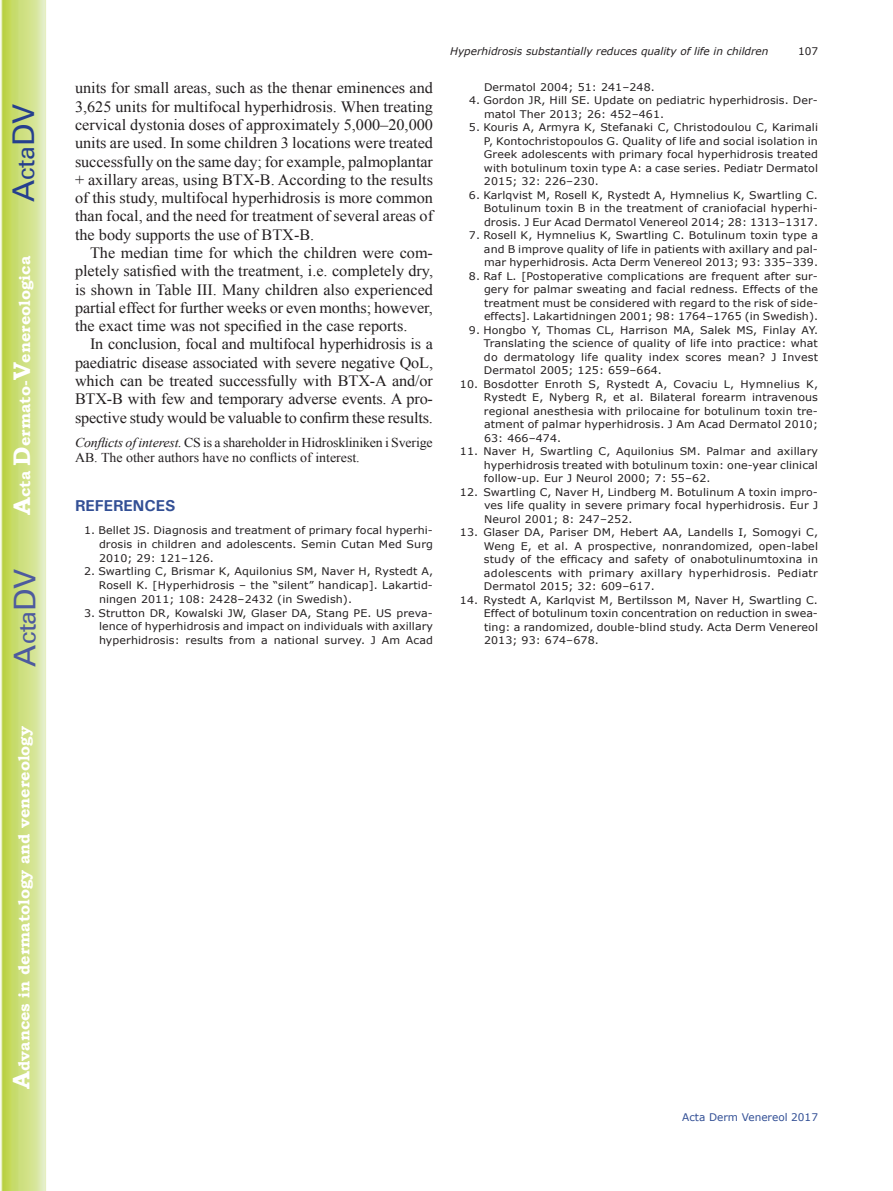
<style>
.page{position:relative;width:893px;height:1191px;background:#fff}
.page>*{position:absolute;margin:0;border:0;box-sizing:border-box;transform-origin:0 0}
.t1{font:30px "Univers";color:#4d5a9e}
.t2{font:30px "Univers";color:#253f8e}
.t3{font:15.75px/18.3px "Times New Roman";color:#231f20;text-align:justify}
.t4{font:700 15.75px "Bookman Old Style";color:#fff}
.t5{font:700 15.75px "Univers";color:#324f95}
.t6{font:13.5px/15.3px "Times New Roman";letter-spacing:-.01em;color:#231f20}
.t7{font:10.5px/13.5px "Verdana";letter-spacing:.01em;color:#231f20;text-align:justify;scale:1.05 1}
.t8{font:italic 10.5px "Verdana";color:#231f20}
.t9{font:10.5px "Verdana";color:#324f95}
.t10{font:10.5px "Verdana";letter-spacing:.01em;color:#231f20}
.s1{font-size:24px}
.s2{font-style:italic}
</style>
<div class="page">
<svg style="left:1px;top:0;width:45px;height:1191px;background:#cfe084"></svg>
<h1 class="t2" style="left:6px;top:202px;width:100px;rotate:-90deg">A<span class="s1">cta</span>DV</h1>
<h2 class="t4" style="left:15px;top:515px;width:260px;rotate:-90deg"><span class="s1">A</span>cta <span class="s1">D</span>ermato-<span class="s1">V</span>enereologica</h2>
<h1 class="t1" style="left:7px;top:666px;width:100px;rotate:-90deg">A<span class="s1">cta</span>DV</h1>
<h2 class="t4" style="left:15px;top:1088px;width:364px;rotate:-90deg"><span class="s1">A</span>dvances in dermatology and venereology</h2>
<p class="t3" style="left:75px;top:79px;width:360px">units for small areas, such as the thenar eminences and 3,625 units for multifocal hyperhidrosis. When treating cervical dystonia doses of approximately 5,000–20,000 units are used. In some children 3 locations were treated successfully on the same day; for example, palmoplantar + axillary areas, using BTX-B. According to the results of this study, multifocal hyperhidrosis is more common than focal, and the need for treatment of several areas of the body supports the use of BTX-B.</p>
<p class="t3" style="left:75px;top:243px;width:360px;text-indent:15px">The median time for which the children were com&shy;pletely satisfied with the treatment, i.e. completely dry, is shown in Table III. Many children also experienced partial effect for further weeks or even months; however, the exact time was not specified in the case reports.</p>
<p class="t3" style="left:75px;top:335px;width:360px;text-indent:15px">In conclusion, focal and multifocal hyperhidrosis is a paediatric disease associated with severe negative QoL, which can be treated successfully with BTX-A and/or BTX-B with few and temporary adverse events. A pro&shy;spective study would be valuable to confirm these results.</p>
<p class="t6" style="left:75px;top:434px;width:359px"><span class="s2">Conflicts of interest.</span> CS is a shareholder in Hidroskliniken i Sverige<br>AB. The other authors have no conflicts of interest.</p>
<h2 class="t5" style="left:75px;top:496px;width:102px">REFERENCES</h2>
<p class="t7" style="left:99px;top:523px;width:320px;text-indent:-15px">1. Bellet JS. Diagnosis and treatment of primary focal hyperhi&shy;drosis in children and adolescents. Semin Cutan Med Surg 2010; 29: 121–126.</p>
<p class="t7" style="left:99px;top:565px;width:320px;text-indent:-15px">2. Swartling C, Brismar K, Aquilonius SM, Naver H, Rystedt A, Rosell K. [Hyperhidrosis – the “silent” handicap]. Lakartid&shy;ningen 2011; 108: 2428–2432 (in Swedish).</p>
<p class="t7" style="left:99px;top:606px;width:320px;text-indent:-15px">3. Strutton DR, Kowalski JW, Glaser DA, Stang PE. US preva&shy;lence of hyperhidrosis and impact on individuals with axillary hyperhidrosis: results from a national survey. J Am Acad</p>
<p class="t8" style="left:450px;top:44px;width:320px">Hyperhidrosis substantially reduces quality of life in children</p>
<p class="t10" style="left:798px;top:44px;width:22px">107</p>
<p class="t7" style="left:484px;top:80px;width:164px">Dermatol 2004; 51: 241–248.</p>
<p class="t7" style="left:484px;top:94px;width:320px;text-indent:-15px">4. Gordon JR, Hill SE. Update on pediatric hyperhidrosis. Der&shy;matol Ther 2013; 26: 452–461.</p>
<p class="t7" style="left:484px;top:121px;width:320px;text-indent:-15px">5. Kouris A, Armyra K, Stefanaki C, Christodoulou C, Karimali P, Kontochristopoulos G. Quality of life and social isolation in Greek adolescents with primary focal hyperhidrosis treated with botulinum toxin type A: a case series. Pediatr Dermatol 2015; 32: 226–230.</p>
<p class="t7" style="left:484px;top:188px;width:320px;text-indent:-15px">6. Karlqvist M, Rosell K, Rystedt A, Hymnelius K, Swartling C.<br>Botulinum toxin B in the treatment of craniofacial hyperhi&shy;drosis. J Eur Acad Dermatol Venereol 2014; 28: 1313–1317.</p>
<p class="t7" style="left:484px;top:229px;width:320px;text-indent:-15px">7. Rosell K, Hymnelius K, Swartling C. Botulinum toxin type a and B improve quality of life in patients with axillary and pal&shy;mar hyperhidrosis. Acta Derm Venereol 2013; 93: 335–339.</p>
<p class="t7" style="left:484px;top:269px;width:320px;text-indent:-15px">8. Raf L. [Postoperative complications are frequent after sur&shy;gery for palmar sweating and facial redness. Effects of the treatment must be considered with regard to the risk of side&shy;effects]. Lakartidningen 2001; 98: 1764–1765 (in Swedish).</p>
<p class="t7" style="left:484px;top:323px;width:320px;text-indent:-15px">9. Hongbo Y, Thomas CL, Harrison MA, Salek MS, Finlay AY.<br>Translating the science of quality of life into practice: what do dermatology life quality index scores mean? J Invest Dermatol 2005; 125: 659–664.</p>
<p class="t7" style="left:484px;top:377px;width:320px;text-indent:-24px">10. Bosdotter Enroth S, Rystedt A, Covaciu L, Hymnelius K, Rystedt E, Nyberg R, et al. Bilateral forearm intravenous regional anesthesia with prilocaine for botulinum toxin tre&shy;atment of palmar hyperhidrosis. J Am Acad Dermatol 2010; 63: 466–474.</p>
<p class="t7" style="left:484px;top:445px;width:320px;text-indent:-24px">11. Naver H, Swartling C, Aquilonius SM. Palmar and axillary hyperhidrosis treated with botulinum toxin: one-year clinical follow-up. Eur J Neurol 2000; 7: 55–62.</p>
<p class="t7" style="left:484px;top:485px;width:320px;text-indent:-24px">12. Swartling C, Naver H, Lindberg M. Botulinum A toxin impro&shy;ves life quality in severe primary focal hyperhidrosis. Eur J Neurol 2001; 8: 247–252.</p>
<p class="t7" style="left:484px;top:526px;width:320px;text-indent:-24px">13. Glaser DA, Pariser DM, Hebert AA, Landells I, Somogyi C, Weng E, et al. A prospective, nonrandomized, open-label study of the efficacy and safety of onabotulinumtoxina in adolescents with primary axillary hyperhidrosis. Pediatr Dermatol 2015; 32: 609–617.</p>
<p class="t7" style="left:484px;top:593px;width:320px;text-indent:-24px">14. Rystedt A, Karlqvist M, Bertilsson M, Naver H, Swartling C.<br>Effect of botulinum toxin concentration on reduction in swea&shy;ting: a randomized, double-blind study. Acta Derm Venereol 2013; 93: 674–678.</p>
<p class="t9" style="left:682px;top:1110px;width:137px">Acta Derm Venereol 2017</p>
</div>
